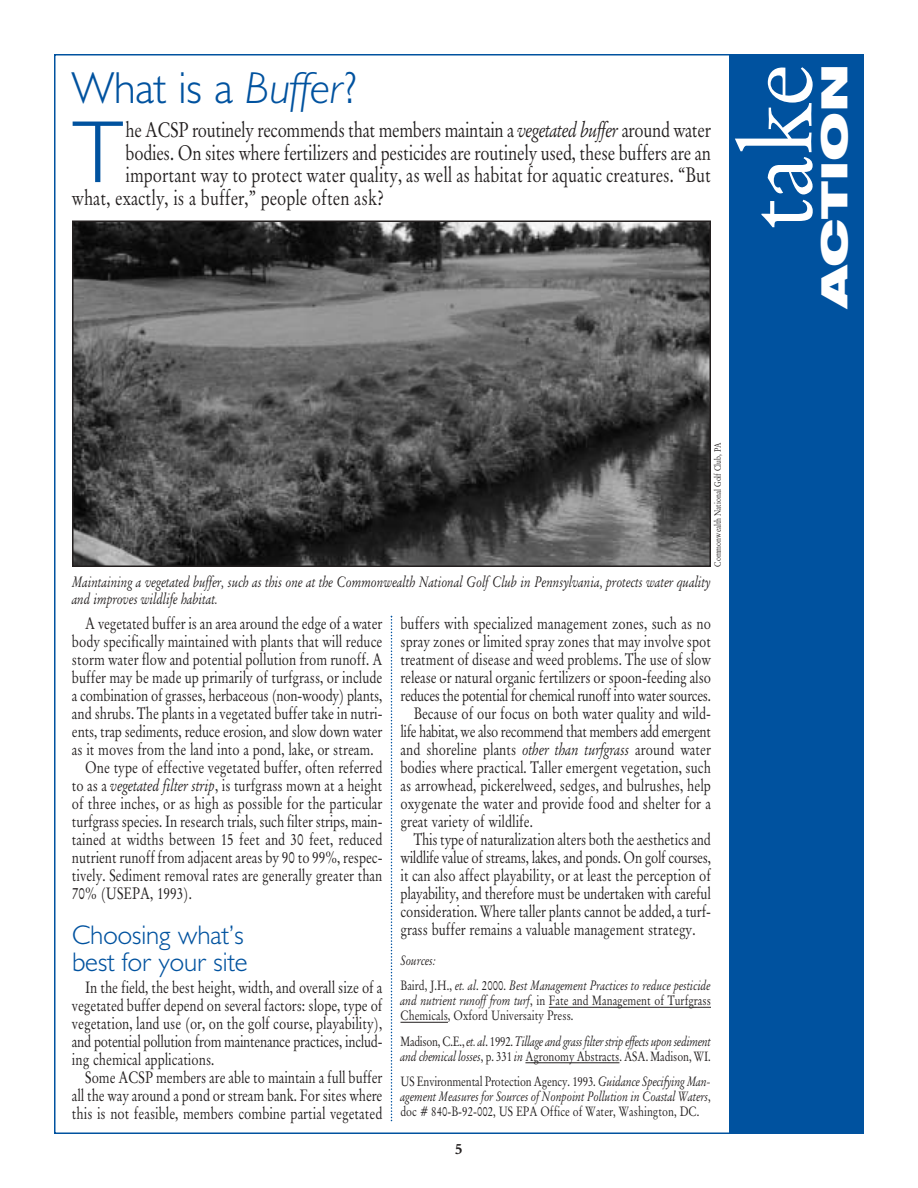
<style>
.page{position:relative;width:918px;height:1188px;background:#fff}
.page>*{position:absolute;margin:0;border:0;box-sizing:border-box;transform-origin:0 0}
.t1{font:99px "Garamand Classic";color:#fff}
.t2{font:300 88.65px "Humanist 521 BT";color:#00529f}
.t3{font:300 45px "Humanist 521 BT";color:#00529f}
.t4{font:900 expanded 36px "Swiss 721 BT";color:#fff;scale:1.3 1}
.t5{font:300 27px/27px "Humanist 521 BT";color:#00529f}
.t6{font:21px "Garamand Classic";letter-spacing:-.015em;color:#231f1f;scale:.8 1}
.t7{font:16.5px/18px "Garamand Classic";color:#231f1f;text-align:justify;scale:.8 1}
.t8{font:16.5px "Garamand Classic";letter-spacing:-.03em;color:#231f1f;scale:.8 1}
.t9{font:16.5px "Garamand Classic";letter-spacing:-.025em;color:#231f1f;scale:.8 1}
.t10{font:italic 15px/16.5px "Garamand Classic";color:#231f1f;scale:.8 1}
.t11{font:700 15px "Garamand Classic";color:#231f1f}
.t12{font:13.5px/15px "Garamand Classic";color:#231f1f;scale:.8 1}
.t13{font:italic 13.5px/15px "Garamand Classic";letter-spacing:-.025em;color:#231f1f;scale:.8 1}
.t14{font:italic 13.5px/25.5px "Garamand Classic";color:#231f1f;scale:.8 1}
.t15{font:9px "Garamand Classic";color:#231f1f;scale:.8 1}
.s1{font-style:italic}
.s2{font-style:normal}
</style>
<div class="page">
<div style="left:729px;top:54px;width:135px;height:1080px;background:#00529f"></div>
<hr style="left:549px;top:1007px;width:162px;height:1px;background:#231f1f">
<hr style="left:400px;top:1022px;width:48px;height:1px;background:#231f1f">
<hr style="left:525px;top:1062px;width:94px;height:1px;background:#231f1f">
<img style="left:75px;top:223px;width:633px;height:341px">
<div style="left:72px;top:220px;width:639px;height:347px;border:2px solid #231f1f"></div>
<svg style="left:391px;top:616px;width:1px;height:505px"></svg>
<h3 class="t3" style="left:72px;top:71px;width:287px">What is a <span class="s1">Buffer</span>?</h3>
<h2 class="t2" style="left:72px;top:119px;width:53px">T</h2>
<p class="t6" style="left:126px;top:122px;width:733px">he ACSP routinely recommends that members maintain a <span class="s1">vegetated buffer</span> around water</p>
<p class="t6" style="left:126px;top:145px;width:733px">bodies. On sites where fertilizers and pesticides are routinely used, these buffers are an</p>
<p class="t6" style="left:126px;top:167px;width:733px">important way to protect water quality, as well as habitat for aquatic creatures. “But</p>
<p class="t6" style="left:72px;top:190px;width:392px">what, exactly, is a buffer,” people often ask?</p>
<h1 class="t1" style="left:741px;top:231px;width:170px;rotate:-90deg">take</h1>
<h3 class="t4" style="left:822px;top:308px;width:190px;rotate:-90deg">ACTION</h3>
<p class="t15" style="left:714px;top:567px;width:157px;rotate:-90deg">Commonwealth National Golf Club, PA</p>
<p class="t10" style="left:72px;top:575px;width:800px">Maintaining a vegetated buffer, such as this one at the Commonwealth National Golf Club in Pennsylvania, protects water quality and improves wildlife habitat.</p>
<p class="t7" style="left:85px;top:617px;width:373px">A vegetated buffer is an area around the edge of a water</p>
<p class="t7" style="left:72px;top:635px;width:390px">body specifically maintained with plants that will reduce</p>
<p class="t7" style="left:72px;top:653px;width:390px">storm water flow and potential pollution from runoff. A</p>
<p class="t7" style="left:72px;top:671px;width:390px">buffer may be made up primarily of turfgrass, or include</p>
<p class="t7" style="left:72px;top:689px;width:390px">a combination of grasses, herbaceous (non-woody) plants,</p>
<p class="t7" style="left:72px;top:707px;width:390px">and shrubs. The plants in a vegetated buffer take in nutri-</p>
<p class="t7" style="left:72px;top:725px;width:390px">ents, trap sediments, reduce erosion, and slow down water</p>
<p class="t7" style="left:72px;top:743px;width:379px">as it moves from the land into a pond, lake, or stream.</p>
<p class="t7" style="left:85px;top:761px;width:373px">One type of effective vegetated buffer, often referred</p>
<p class="t7" style="left:72px;top:779px;width:390px">to as a <span class="s1">vegetated filter strip</span>, is turfgrass mown at a height</p>
<p class="t7" style="left:72px;top:797px;width:390px">of three inches, or as high as possible for the particular</p>
<p class="t7" style="left:72px;top:815px;width:390px">turfgrass species. In research trials, such filter strips, main-</p>
<p class="t7" style="left:72px;top:833px;width:390px">tained at widths between 15 feet and 30 feet, reduced</p>
<p class="t7" style="left:72px;top:851px;width:390px">nutrient runoff from adjacent areas by 90 to 99%, respec-</p>
<p class="t7" style="left:72px;top:869px;width:390px">tively. Sediment removal rates are generally greater than</p>
<p class="t7" style="left:72px;top:887px;width:152px">70% (USEPA, 1993).</p>
<h3 class="t5" style="left:72px;top:924px;width:177px">Choosing what’s best for your site</h3>
<p class="t7" style="left:72px;top:981px;width:390px;text-indent:13px">In the field, the best height, width, and overall size of a vegetated buffer depend on several factors: slope, type of vegetation, land use (or, on the golf course, playability), and potential pollution from maintenance practices, includ&shy;ing chemical applications.</p>
<p class="t7" style="left:72px;top:1071px;width:390px;text-indent:13px">Some ACSP members are able to maintain a full buffer all the way around a pond or stream bank. For sites where this is not feasible, members combine partial vegetated</p>
<p class="t7" style="left:401px;top:617px;width:390px">buffers with specialized management zones, such as no</p>
<p class="t7" style="left:401px;top:635px;width:390px">spray zones or limited spray zones that may involve spot</p>
<p class="t7" style="left:401px;top:653px;width:390px">treatment of disease and weed problems. The use of slow</p>
<p class="t7" style="left:401px;top:671px;width:390px">release or natural organic fertilizers or spoon-feeding also</p>
<p class="t8" style="left:401px;top:689px;width:390px">reduces the potential for chemical runoff into water sources.</p>
<p class="t7" style="left:414px;top:707px;width:373px">Because of our focus on both water quality and wild-</p>
<p class="t8" style="left:401px;top:725px;width:390px">life habitat, we also recommend that members add emergent</p>
<p class="t7" style="left:401px;top:743px;width:390px">and shoreline plants <span class="s1">other than turfgrass</span> around water</p>
<p class="t7" style="left:401px;top:761px;width:390px">bodies where practical. Taller emergent vegetation, such</p>
<p class="t7" style="left:401px;top:779px;width:390px">as arrowhead, pickerelweed, sedges, and bulrushes, help</p>
<p class="t7" style="left:401px;top:797px;width:390px">oxygenate the water and provide food and shelter for a</p>
<p class="t7" style="left:401px;top:815px;width:167px">great variety of wildlife.</p>
<p class="t7" style="left:414px;top:833px;width:373px">This type of naturalization alters both the aesthetics and</p>
<p class="t9" style="left:401px;top:851px;width:390px">wildlife value of streams, lakes, and ponds. On golf courses,</p>
<p class="t7" style="left:401px;top:869px;width:390px">it can also affect playability, or at least the perception of</p>
<p class="t7" style="left:401px;top:887px;width:390px">playability, and therefore must be undertaken with careful</p>
<p class="t7" style="left:401px;top:905px;width:390px">consideration. Where taller plants cannot be added, a turf-</p>
<p class="t7" style="left:401px;top:923px;width:371px">grass buffer remains a valuable management strategy.</p>
<p class="t14" style="left:400px;top:949px;width:390px">Sources:<br><span class="s2">Baird, J.H.,</span> et. al<span class="s2">. 2000.</span> Best Management Practices to reduce pesticide</p>
<p class="t12" style="left:400px;top:995px;width:390px"><span class="s1">and nutrient runoff from turf</span>, in Fate and Management of Turfgrass<br>Chemicals, Oxford Universaity Press.</p>
<p class="t13" style="left:400px;top:1035px;width:390px"><span class="s2">Madison, C.E.,</span> et. al<span class="s2">. 1992.</span> Tillage and grass filter strip effects upon sediment and chemical losses<span class="s2">, p. 331</span> in <span class="s2">Agronomy Abstracts. ASA. Madison, WI.</span></p>
<p class="t12" style="left:400px;top:1076px;width:390px;text-align:justify">US Environmental Protection Agency. 1993. <span class="s1">Guidance Specifying Man&shy;agement Measures for Sources of Nonpoint Pollution in Coastal Waters</span>, doc # 840-B-92-002, US EPA Office of Water, Washington, DC.</p>
<p class="t11" style="left:455px;top:1143px;width:9px">5</p>
</div>
